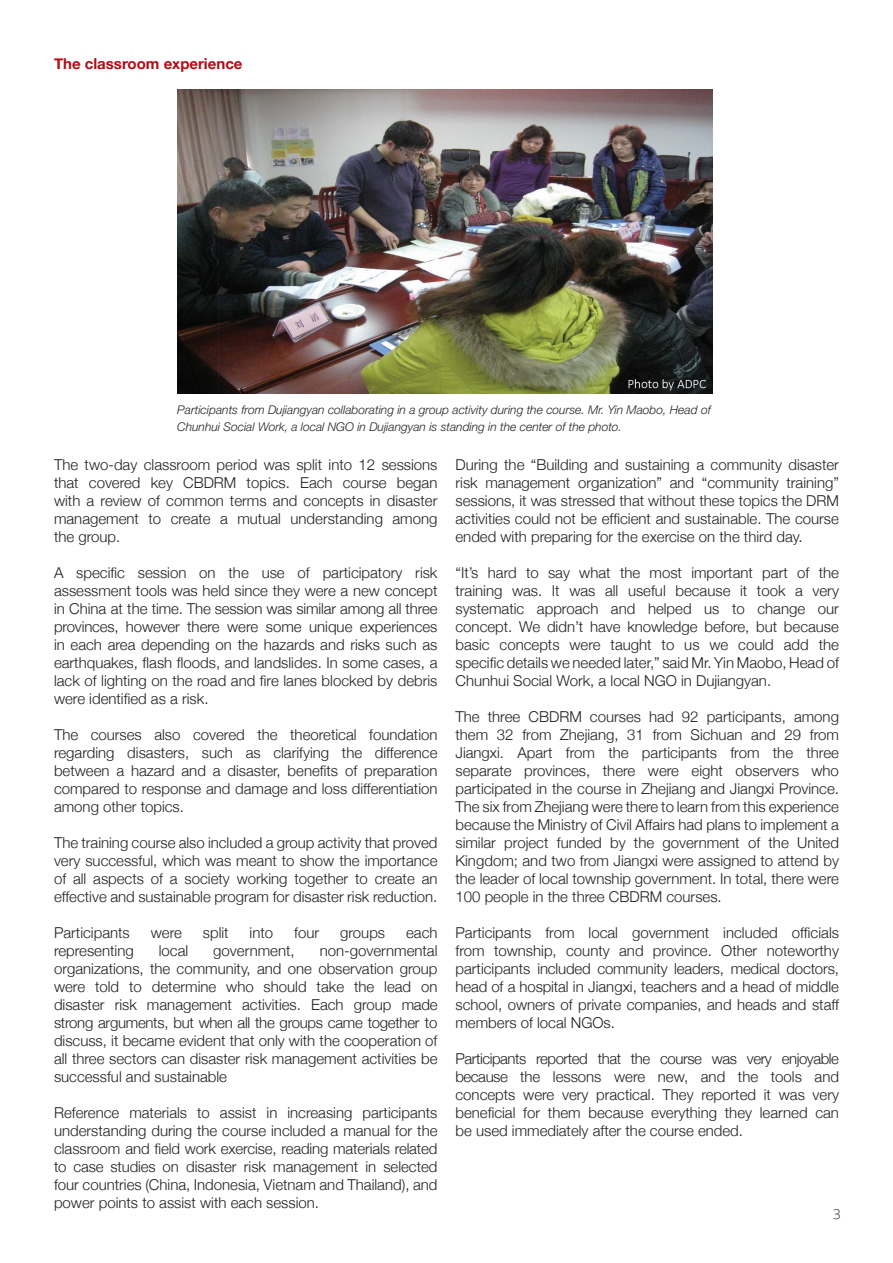
<style>
.page{position:relative;width:893px;height:1263px;background:#fff}
.page>*{position:absolute;margin:0;border:0;box-sizing:border-box;transform-origin:0 0}
.t1{font:300 15px/18px "Helvetica Neue";color:#231f20;text-align:justify}
.t2{font:700 15px "Helvetica Neue";color:#b00d15}
.t3{font:300 13.5px "Open Sans";color:#231f20}
.t4{font:italic 300 12px/16.5px "Helvetica Neue";color:#231f20}
</style>
<div class="page">
<img style="left:177px;top:89px;width:536px;height:304px">
<p class="t2" style="left:54px;top:54px;width:190px">The classroom experience</p>
<p class="t4" style="left:177px;top:401px;width:535px">Participants from Dujiangyan collaborating in a group activity during the course. Mr. Yin Maobo, Head of<br>Chunhui Social Work, a local NGO in Dujiangyan is standing in the center of the photo.</p>
<p class="t1" style="left:54px;top:455px;width:385px">The two-day classroom period was split into 12 sessions that covered key CBDRM topics. Each course began with a review of common terms and concepts in disaster management to create a mutual understanding among the group.</p>
<p class="t1" style="left:54px;top:563px;width:385px">A specific session on the use of participatory risk assessment tools was held since they were a new concept in China at the time. The session was similar among all three provinces, however there were some unique experiences in each area depending on the hazards and risks such as earthquakes, flash floods, and landslides. In some cases, a lack of lighting on the road and fire lanes blocked by debris were identified as a risk.</p>
<p class="t1" style="left:54px;top:725px;width:385px">The courses also covered the theoretical foundation regarding disasters, such as clarifying the difference between a hazard and a disaster, benefits of preparation compared to response and damage and loss differentiation among other topics.</p>
<p class="t1" style="left:54px;top:833px;width:385px">The training course also included a group activity that proved very successful, which was meant to show the importance of all aspects of a society working together to create an effective and sustainable program for disaster risk reduction.</p>
<p class="t1" style="left:54px;top:923px;width:77px">Participants</p>
<p class="t1" style="left:151px;top:923px;width:33px">were</p>
<p class="t1" style="left:203px;top:923px;width:27px">split</p>
<p class="t1" style="left:250px;top:923px;width:25px">into</p>
<p class="t1" style="left:294px;top:923px;width:27px">four</p>
<p class="t1" style="left:340px;top:923px;width:47px">groups</p>
<p class="t1" style="left:406px;top:923px;width:33px">each</p>
<p class="t1" style="left:54px;top:941px;width:81px">representing</p>
<p class="t1" style="left:159px;top:941px;width:31px">local</p>
<p class="t1" style="left:213px;top:941px;width:83px">government,</p>
<p class="t1" style="left:455px;top:455px;width:385px">During the “Building and sustaining a community disaster risk management organization” and “community training” sessions, it was stressed that without these topics the DRM activities could not be efficient and sustainable. The course ended with preparing for the exercise on the third day.</p>
<p class="t1" style="left:455px;top:563px;width:385px">“It’s hard to say what the most important part of the training was. It was all useful because it took a very systematic approach and helped us to change our concept. We didn’t have knowledge before, but because basic concepts were taught to us we could add the specific details we needed later,” said Mr. Yin Maobo, Head of Chunhui Social Work, a local NGO in Dujiangyan.</p>
<p class="t1" style="left:455px;top:707px;width:385px">The three CBDRM courses had 92 participants, among them 32 from Zhejiang, 31 from Sichuan and 29 from Jiangxi. Apart from the participants from the three separate provinces, there were eight observers who participated in the course in Zhejiang and Jiangxi Province.<br>The six from Zhejiang were there to learn from this experience because the Ministry of Civil Affairs had plans to implement a similar project funded by the government of the United Kingdom; and two from Jiangxi were assigned to attend by the leader of local township government. In total, there were 100 people in the three CBDRM courses.</p>
<p class="t1" style="left:455px;top:923px;width:385px">Participants from local government included officials from township, county and province. Other noteworthy participants included community leaders, medical doctors, head of a hospital in Jiangxi, teachers and a head of middle school, owners of private companies, and heads and staff members of local NGOs.</p>
<p class="t1" style="left:455px;top:1049px;width:385px">Participants reported that the course was very enjoyable because the lessons were new, and the tools and concepts were very practical. They reported it was very beneficial for them because everything they learned can be used immediately after the course ended.</p>
<p class="t1" style="left:54px;top:941px;width:385px;text-indent:266px">non-governmental organizations, the community, and one observation group were told to determine who should take the lead on disaster risk management activities. Each group made strong arguments, but when all the groups came together to discuss, it became evident that only with the cooperation of all three sectors can disaster risk management activities be successful and sustainable</p>
<p class="t1" style="left:54px;top:1103px;width:385px">Reference materials to assist in increasing participants understanding during the course included a manual for the classroom and field work exercise, reading materials related to case studies on disaster risk management in selected four countries (China, Indonesia, Vietnam and Thailand), and power points to assist with each session.</p>
<p class="t3" style="left:833px;top:1204px;width:9px">3</p>
</div>
